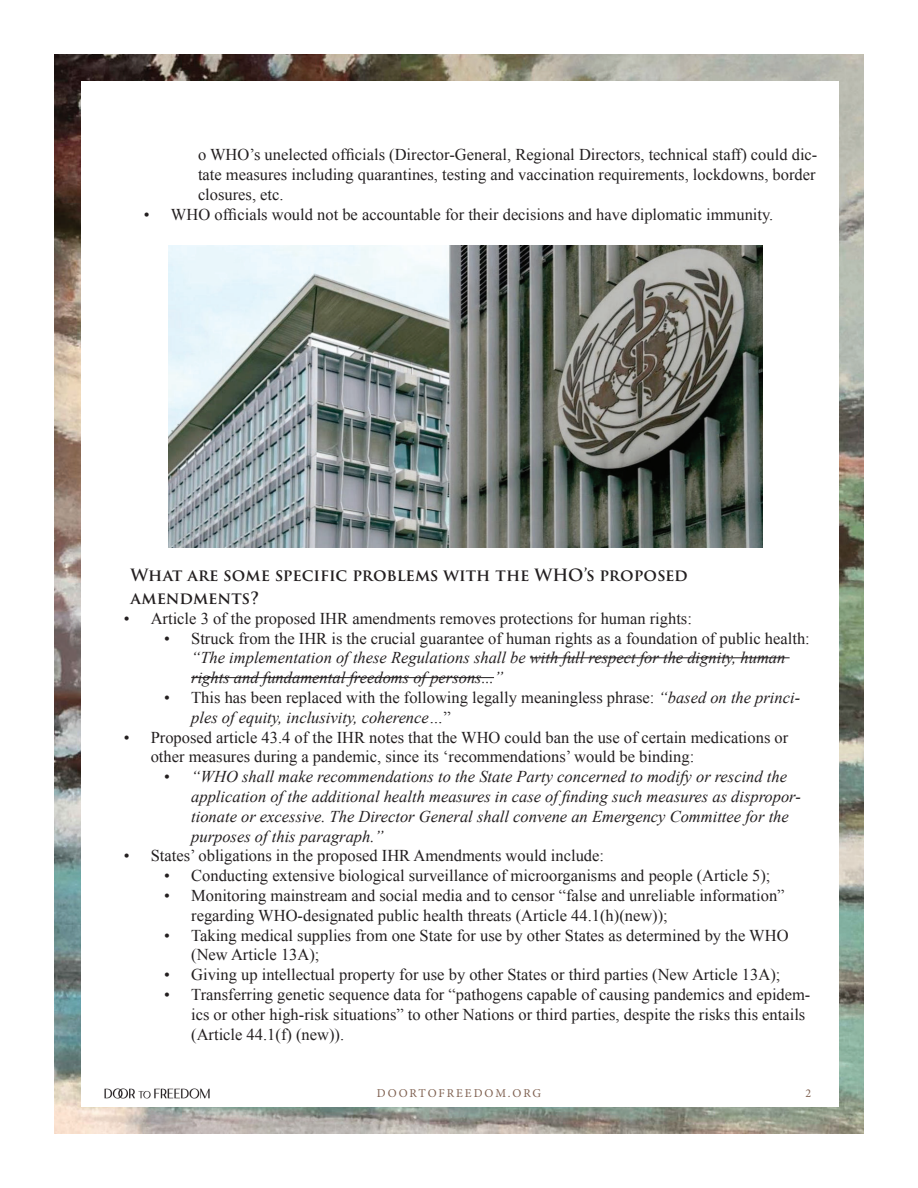
<style>
.page{position:relative;width:918px;height:1188px;background:#fff}
.page>*{position:absolute;margin:0;border:0;box-sizing:border-box;transform-origin:0 0}
.t1{font:16.5px/19.8px "Times New Roman";color:#231f20}
.t2{font:italic 16.5px/19.8px "Times New Roman";color:#231f20}
.t3{font:600 16.5px/22.5px "Trajan Pro 3";letter-spacing:-.005em;color:#231f20}
.t4{font:12px "Minion Pro";letter-spacing:.155em;color:#806252}
.s1{font-style:italic}
.s2{font-style:normal}
</style>
<div class="page">
<img style="left:54px;top:54px;width:810px;height:1080px">
<div style="left:81px;top:81px;width:757px;height:1026px;background:#fff"></div>
<img style="left:104px;top:1088px;width:106px;height:11px">
<hr style="left:530px;top:657px;width:260px;height:1px;background:#231f20">
<hr style="left:191px;top:677px;width:303px;height:1px;background:#231f20">
<img style="left:168px;top:245px;width:594px;height:303px">
<p class="t1" style="left:198px;top:145px;width:621px;text-align:justify">o WHO’s unelected officials (Director-General, Regional Directors, technical staff) could dic&shy;tate measures including quarantines, testing and vaccination requirements, lockdowns, border closures, etc.</p>
<p class="t1" style="left:144px;top:204px;width:631px">• WHO officials would not be accountable for their decisions and have diplomatic immunity.</p>
<p class="t3" style="left:130px;top:565px;width:559px">What are some specific problems with the WHO’s proposed amendments?</p>
<p class="t1" style="left:124px;top:608px;width:570px">• Article 3 of the proposed IHR amendments removes protections for human rights:</p>
<p class="t1" style="left:164px;top:628px;width:647px">• Struck from the IHR is the crucial guarantee of human rights as a foundation of public health:</p>
<p class="t2" style="left:191px;top:648px;width:596px">“The implementation of these Regulations shall be with full respect for the dignity, human rights and fundamental freedoms of persons...”</p>
<p class="t1" style="left:191px;top:687px;width:610px;text-indent:-27px">• This has been replaced with the following legally meaningless phrase: <span class="s1">“based on the princi&shy;ples of equity, inclusivity, coherence…</span>”</p>
<p class="t1" style="left:151px;top:727px;width:639px;text-indent:-27px">• Proposed article 43.4 of the IHR notes that the WHO could ban the use of certain medications or other measures during a pandemic, since its ‘recommendations’ would be binding:</p>
<p class="t2" style="left:191px;top:766px;width:611px;text-indent:-27px"><span class="s2">•</span> “WHO shall make recommendations to the State Party concerned to modify or rescind the application of the additional health measures in case of finding such measures as dispropor&shy;tionate or excessive. The Director General shall convene an Emergency Committee for the purposes of this paragraph.”</p>
<p class="t1" style="left:124px;top:846px;width:482px">• States’ obligations in the proposed IHR Amendments would include:</p>
<p class="t1" style="left:164px;top:865px;width:608px">• Conducting extensive biological surveillance of microorganisms and people (Article 5);</p>
<p class="t1" style="left:191px;top:885px;width:595px;text-indent:-27px">• Monitoring mainstream and social media and to censor “false and unreliable information” regarding WHO-designated public health threats (Article 44.1(h)(new));</p>
<p class="t1" style="left:191px;top:925px;width:599px;text-indent:-27px">• Taking medical supplies from one State for use by other States as determined by the WHO (New Article 13A);</p>
<p class="t1" style="left:164px;top:964px;width:618px">• Giving up intellectual property for use by other States or third parties (New Article 13A);</p>
<p class="t1" style="left:191px;top:984px;width:621px;text-indent:-27px">• Transferring genetic sequence data for “pathogens capable of causing pandemics and epidem&shy;ics or other high-risk situations” to other Nations or third parties, despite the risks this entails (Article 44.1(f) (new)).</p>
<p class="t4" style="left:377px;top:1085px;width:166px">DOORTOFREEDOM.ORG</p>
<p class="t4" style="left:806px;top:1085px;width:7px">2</p>
</div>
